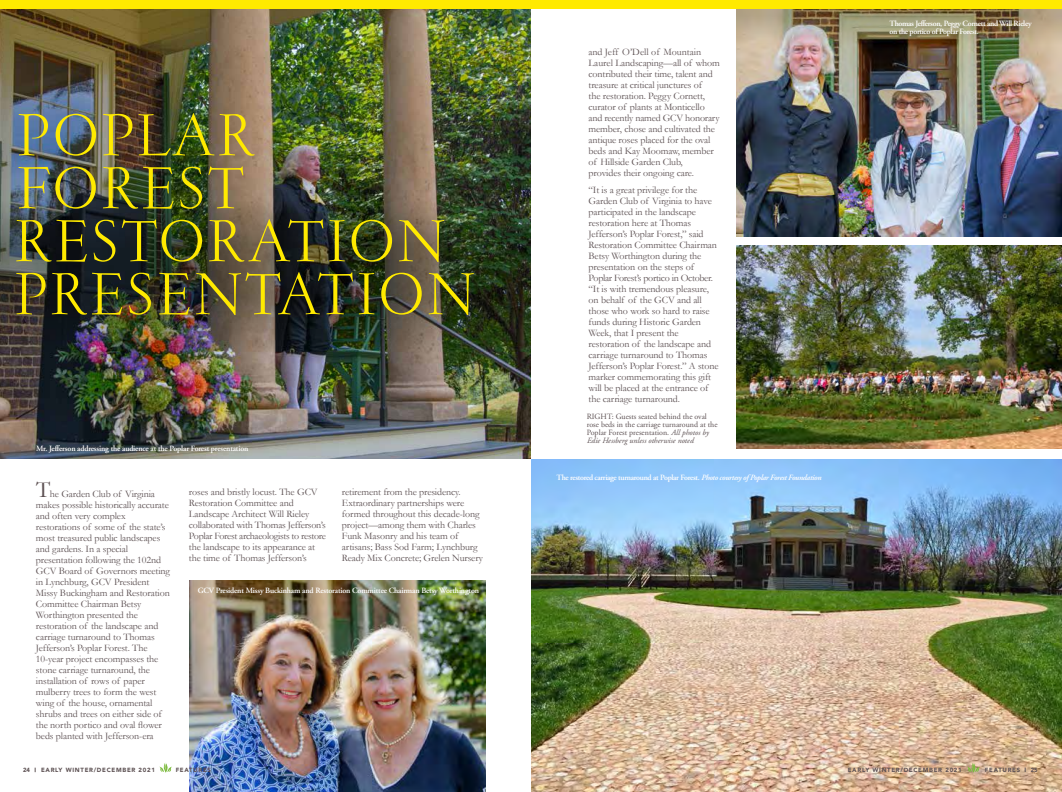
<style>
.page{position:relative;width:1062px;height:792px;background:#fff}
.page>*{position:absolute;margin:0;border:0;box-sizing:border-box;transform-origin:0 0}
.t1{font:300 60px/53px "Garamond";letter-spacing:.05em;color:#ffea00}
.t2{font:23px "Garamond";color:#5d5153}
.t3{font:10px/11px "Garamond";letter-spacing:-.01em;color:#5d5153}
.t4{font:600 8px/8px "Adobe Garamond";letter-spacing:-.025em;color:#fff}
.t5{font:8px/8px "Adobe Garamond";color:#5d5153}
.t6{font:900 6px "Avenir";letter-spacing:.12em;color:#5d5153}
.s1{font-style:italic}
</style>
<div class="page">
<img style="left:737px;top:50px;width:325px;height:187px">
<img style="left:737px;top:9px;width:325px;height:41px">
<img style="left:189px;top:580px;width:297px;height:212px">
<img style="left:0;top:9px;width:531px;height:450px">
<img style="left:0;top:192px;width:531px;height:76px">
<div style="left:531px;top:0;width:531px;height:9px;background:#ffea00"></div>
<img style="left:531px;top:460px;width:531px;height:332px">
<img style="left:737px;top:246px;width:325px;height:203px">
<div style="left:0;top:0;width:532px;height:9px;background:#ffea00"></div>
<img style="left:0;top:268px;width:531px;height:95px">
<svg style="left:967px;top:762px;width:13px;height:11px"></svg>
<svg style="left:159px;top:763px;width:13px;height:10px"></svg>
<h1 class="t1" style="left:14px;top:113px;width:463px">POPLAR<br>FOREST<br>RESTORATION<br>PRESENTATION</h1>
<p class="t4" style="left:36px;top:444px;width:214px">Mr. Jefferson addressing the audience at the Poplar Forest presentation</p>
<h2 class="t2" style="left:36px;top:476px;width:16px">T</h2>
<p class="t3" style="left:36px;top:489px;width:136px;text-indent:14px">he Garden Club of Virginia makes possible historically accurate and often very complex restorations of some of the state’s most treasured public landscapes and gardens. In a special presentation following the 102nd<br>GCV Board of Governors meeting in Lynchburg, GCV President<br>Missy Buckingham and Restoration<br>Committee Chairman Betsy<br>Worthington presented the restoration of the landscape and carriage turnaround to Thomas<br>Jefferson’s Poplar Forest. The<br>10-year project encompasses the stone carriage turnaround, the installation of rows of paper mulberry trees to form the west wing of the house, ornamental shrubs and trees on either side of the north portico and oval flower beds planted with Jefferson-era</p>
<p class="t3" style="left:189px;top:486px;width:139px">roses and bristly locust. The GCV Restoration Committee and Landscape Architect Will Rieley collaborated with Thomas Jefferson’s Poplar Forest archaeologists to restore the landscape to its appearance at the time of Thomas Jefferson’s</p>
<p class="t3" style="left:342px;top:486px;width:143px">retirement from the presidency.<br>Extraordinary partnerships were formed throughout this decade-long project—among them with Charles Funk Masonry and his team of artisans; Bass Sod Farm; Lynchburg Ready Mix Concrete; Grelen Nursery</p>
<p class="t4" style="left:198px;top:587px;width:283px">GCV President Missy Buckinham and Restoration Committee Chairman Betsy Worthington</p>
<p class="t3" style="left:589px;top:47px;width:133px">and Jeff O’Dell of Mountain<br>Laurel Landscaping—all of whom contributed their time, talent and treasure at critical junctures of<br>the restoration. Peggy Cornett, curator of plants at Monticello and recently named GCV honorary member, chose and cultivated the antique roses placed for the oval beds and Kay Moomaw, member of Hillside Garden Club,<br>provides their ongoing care.</p>
<p class="t3" style="left:589px;top:185px;width:131px">“It is a great privilege for the<br>Garden Club of Virginia to have participated in the landscape restoration here at Thomas<br>Jefferson’s Poplar Forest,” said<br>Restoration Committee Chairman<br>Betsy Worthington during the presentation on the steps of<br>Poplar Forest’s portico in October. “It is with tremendous pleasure, on behalf of the GCV and all those who work so hard to raise funds during Historic Garden<br>Week, that I present the restoration of the landscape and carriage turnaround to Thomas<br>Jefferson’s Poplar Forest.” A stone marker commemorating this gift will be placed at the entrance of the carriage turnaround.</p>
<p class="t5" style="left:587px;top:412px;width:132px">RIGHT: Guests seated behind the oval rose beds in the carriage turnaround at the Poplar Forest presentation. <span class="s1">All photos by Edie Hessberg unless otherwise noted</span></p>
<p class="t4" style="left:557px;top:473px;width:266px">The restored carriage turnaround at Poplar Forest. <span class="s1">Photo courtesy of Poplar Forest Foundation</span></p>
<p class="t4" style="left:890px;top:20px;width:144px">Thomas Jefferson, Peggy Cornett and Will Rieley on the portico of Poplar Forest.</p>
<p class="t6" style="left:23px;top:766px;width:8px">24</p>
<p class="t6" style="left:41px;top:766px;width:115px">EARLY WINTER/DECEMBER 2021</p>
<p class="t6" style="left:176px;top:766px;width:37px">FEATURES</p>
<p class="t6" style="left:848px;top:766px;width:115px">EARLY WINTER/DECEMBER 2021</p>
<p class="t6" style="left:985px;top:766px;width:37px">FEATURES</p>
<p class="t6" style="left:1031px;top:766px;width:8px">25</p>
</div>
